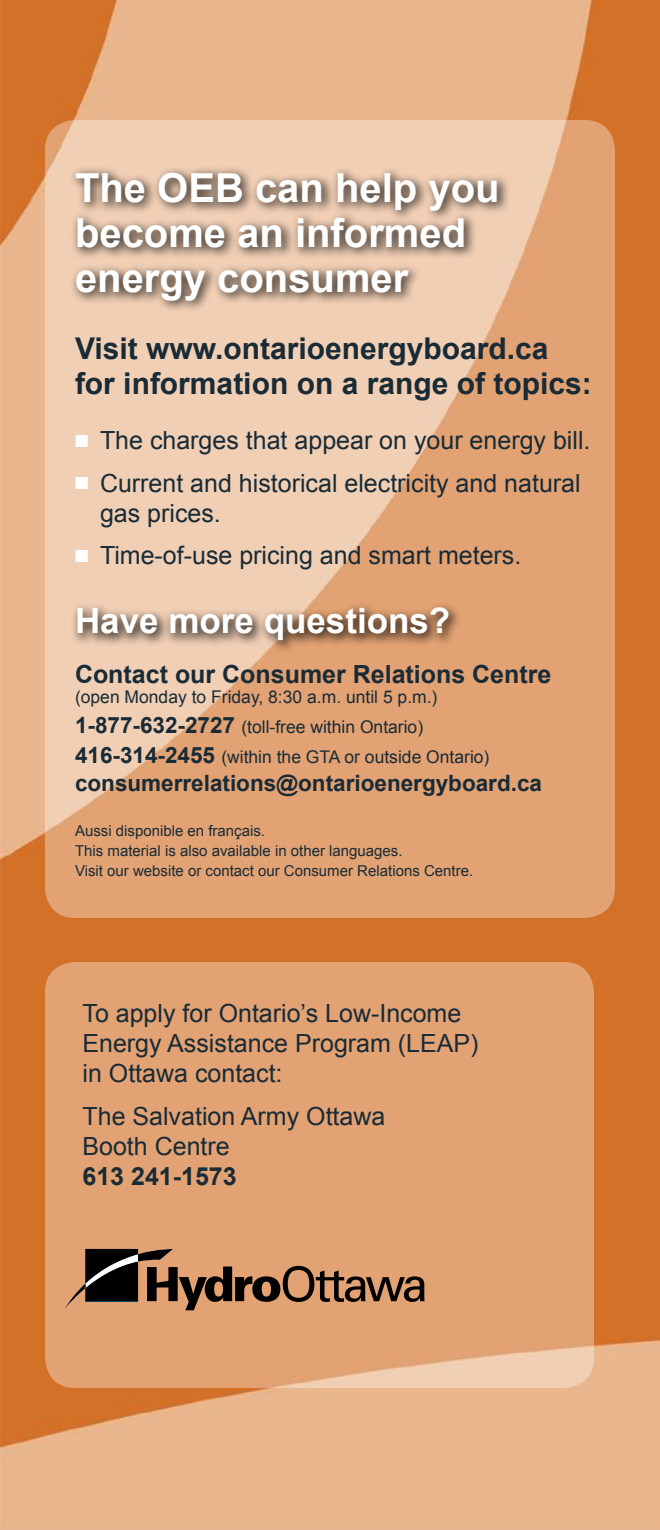
<style>
.page{position:relative;width:660px;height:1530px;background:#fff}
.page>*{position:absolute;margin:0;border:0;box-sizing:border-box;transform-origin:0 0}
.t1{font:700 40px/45px "Arial";color:#fff}
.t2{font:700 35px "Arial";color:#fff}
.P_intro{font:700 30px/35px "Arial";color:#182b36}
.t3{font:25px/30px "Arial";color:#182b36}
.t4{font:700 25px "Arial";color:#182b36}
.t5{font:700 22.5px "Arial";color:#182b36}
.t6{font:17.5px "Arial";color:#182b36}
.t7{font:15px "Arial";color:#182b36}
.s1{color:#fff}
.s2{font-weight:700;font-size:22.5px}
</style>
<div class="page">
<img style="left:0;top:0;width:660px;height:1530px">
<svg style="left:45px;top:120px;width:570px;height:798px;background:#e8b58f"></svg>
<div style="left:45px;top:962px;width:549px;height:426px;background:#e2a273;border-radius:30px"></div>
<div style="left:69px;top:166px;width:442px;height:147px;background:#000;opacity:.65"></div>
<div style="left:71px;top:602px;width:392px;height:52px;background:#000;opacity:.65"></div>
<svg style="left:64px;top:1248px;width:361px;height:62px"></svg>
<h3 class="t1" style="left:75px;top:166px;width:426px">The OEB can help you become an informed energy consumer</h3>
<p class="P_intro" style="left:75px;top:332px;width:518px">Visit www.ontarioenergyboard.ca for information on a range of topics:</p>
<p class="t3" style="left:75px;top:426px;width:517px"><span class="s1">■</span> The charges that appear on your energy bill.</p>
<p class="t3" style="left:100px;top:468px;width:482px;text-indent:-25px"><span class="s1">■</span> Current and historical electricity and natural gas prices.</p>
<p class="t3" style="left:75px;top:541px;width:448px"><span class="s1">■</span> Time-of-use pricing and smart meters.</p>
<h4 class="t2" style="left:75px;top:598px;width:377px">Have more questions?</h4>
<p class="t4" style="left:75px;top:658px;width:478px">Contact our Consumer Relations Centre</p>
<p class="t6" style="left:75px;top:687px;width:364px">(open Monday to Friday, 8:30 a.m. until 5 p.m.)</p>
<p class="t6" style="left:75px;top:717px;width:350px"><span class="s2">1-877-632-2727</span> (toll-free within Ontario)</p>
<p class="t6" style="left:75px;top:747px;width:416px"><span class="s2">416-314-2455</span> (within the GTA or outside Ontario)</p>
<p class="t5" style="left:75px;top:768px;width:469px">consumerrelations@ontarioenergyboard.ca</p>
<p class="t7" style="left:75px;top:822px;width:192px">Aussi disponible en français.</p>
<p class="t7" style="left:75px;top:842px;width:329px">This material is also available in other languages.</p>
<p class="t7" style="left:75px;top:862px;width:400px">Visit our website or contact our Consumer Relations Centre.</p>
<p class="t3" style="left:82px;top:998px;width:397px">To apply for Ontario’s Low-Income<br>Energy Assistance Program (LEAP) in Ottawa contact:</p>
<p class="t3" style="left:83px;top:1101px;width:304px">The Salvation Army Ottawa</p>
<p class="t3" style="left:83px;top:1131px;width:149px">Booth Centre</p>
<p class="t4" style="left:83px;top:1159px;width:156px">613 241-1573</p>
</div>
